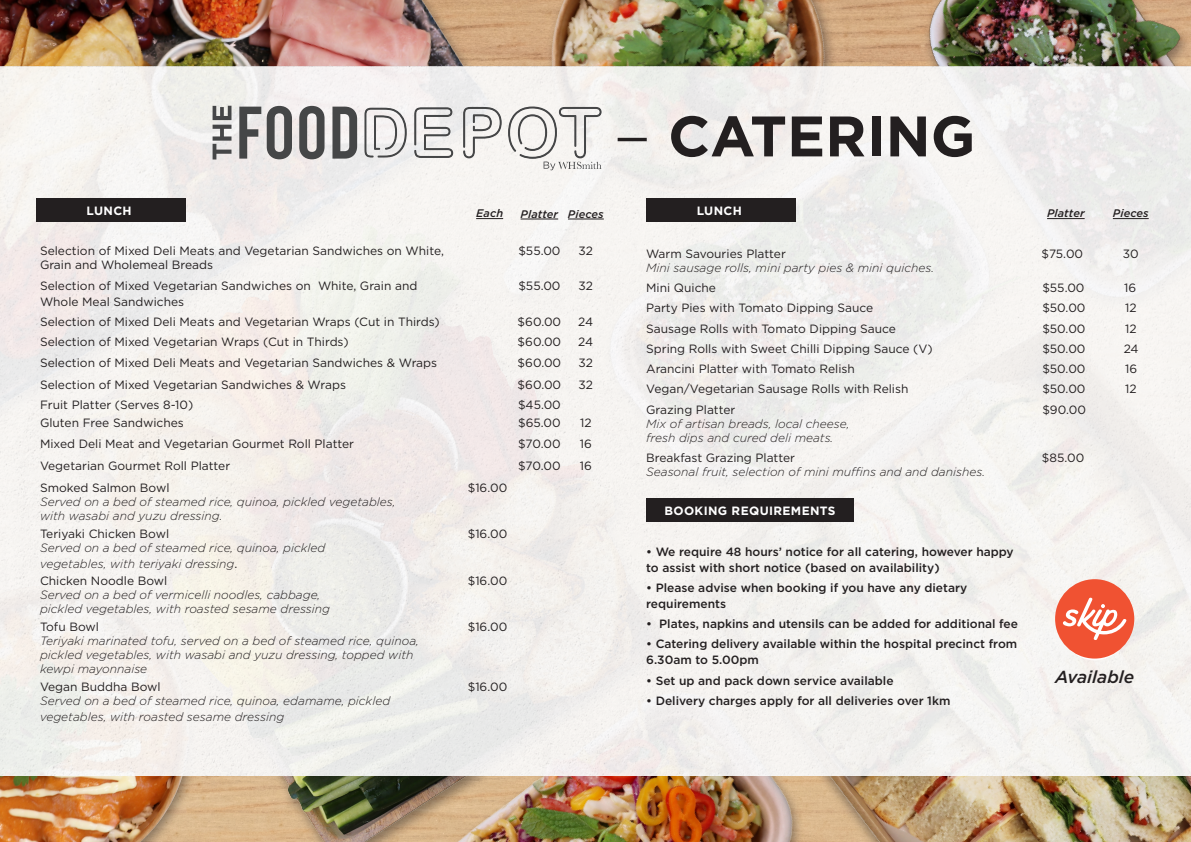
<style>
.page{position:relative;width:1191px;height:842px;background:#fff}
.page>*{position:absolute;margin:0;border:0;box-sizing:border-box;transform-origin:0 0}
.t1{font:700 57px "Gotham";color:#231f20}
.t2{font:italic 500 17.4px "Gotham";color:#231f20}
.t3{font:12px/14px "Gotham";color:#231f20}
.t4{font:italic 300 12px/14px "Gotham";color:#231f20}
.t5{font:500 12px/16px "Gotham";color:#231f20}
.t6{font:700 12px "Gotham";letter-spacing:.03em;color:#fff}
.t7{font:italic 500 11px "Gotham";letter-spacing:.01em;color:#231f20}
.s1{font-weight:400;font-style:normal}
</style>
<div class="page">
<img style="left:204px;top:775px;width:179px;height:67px">
<img style="left:383px;top:775px;width:277px;height:67px">
<img style="left:0;top:775px;width:204px;height:67px">
<img style="left:525px;top:0;width:354px;height:67px">
<img style="left:660px;top:775px;width:531px;height:67px">
<img style="left:902px;top:0;width:289px;height:67px">
<img style="left:0;top:0;width:525px;height:67px">
<div style="left:0;top:67px;width:1191px;height:708px;background:#f4f1ee"></div>
<div style="left:646px;top:498px;width:208px;height:24px;background:#231f20"></div>
<svg style="left:1055px;top:579px;width:79px;height:79px"></svg>
<div style="left:36px;top:198px;width:150px;height:24px;background:#231f20"></div>
<div style="left:646px;top:198px;width:149px;height:24px;background:#231f20"></div>
<hr style="left:1047px;top:218px;width:37px;height:1px;background:#231f20">
<hr style="left:1112px;top:218px;width:36px;height:1px;background:#231f20">
<svg style="left:476px;top:218px;width:27px;height:1px"></svg>
<hr style="left:520px;top:219px;width:38px;height:1px;background:#231f20">
<hr style="left:568px;top:219px;width:36px;height:1px;background:#231f20">
<svg style="left:239px;top:107px;width:22px;height:52px"></svg>
<svg style="left:267px;top:106px;width:25px;height:53px"></svg>
<svg style="left:299px;top:106px;width:25px;height:53px"></svg>
<svg style="left:332px;top:107px;width:25px;height:52px"></svg>
<svg style="left:213px;top:106px;width:18px;height:53px"></svg>
<svg style="left:364px;top:108px;width:43px;height:50px"></svg>
<svg style="left:414px;top:107px;width:39px;height:51px"></svg>
<svg style="left:463px;top:107px;width:39px;height:51px"></svg>
<svg style="left:508px;top:106px;width:93px;height:64px"></svg>
<hr style="left:617px;top:138px;width:30px;height:3px;background:#231f20">
<p class="t1" style="left:668px;top:98px;width:309px">CATERING</p>
<p class="t6" style="left:87px;top:203px;width:47px">LUNCH</p>
<p class="t7" style="left:476px;top:206px;width:28px">Each</p>
<p class="t7" style="left:520px;top:207px;width:39px">Platter</p>
<p class="t7" style="left:568px;top:207px;width:37px">Pieces</p>
<p class="t6" style="left:697px;top:203px;width:47px">LUNCH</p>
<p class="t7" style="left:1047px;top:206px;width:39px">Platter</p>
<p class="t7" style="left:1112px;top:206px;width:37px">Pieces</p>
<p class="t3" style="left:40px;top:243px;width:405px">Selection of Mixed Deli Meats and Vegetarian Sandwiches on White,<br>Grain and Wholemeal Breads</p>
<p class="t3" style="left:518px;top:243px;width:44px">$55.00</p>
<p class="t3" style="left:578px;top:243px;width:16px">32</p>
<p class="t3" style="left:40px;top:278px;width:379px;line-height:16px">Selection of Mixed Vegetarian Sandwiches on White, Grain and<br>Whole Meal Sandwiches</p>
<p class="t3" style="left:518px;top:279px;width:44px">$55.00</p>
<p class="t3" style="left:578px;top:279px;width:16px">32</p>
<p class="t3" style="left:40px;top:314px;width:401px">Selection of Mixed Deli Meats and Vegetarian Wraps (Cut in Thirds)</p>
<p class="t3" style="left:517px;top:314px;width:45px">$60.00</p>
<p class="t3" style="left:578px;top:314px;width:16px">24</p>
<p class="t3" style="left:40px;top:335px;width:310px">Selection of Mixed Vegetarian Wraps (Cut in Thirds)</p>
<p class="t3" style="left:517px;top:335px;width:45px">$60.00</p>
<p class="t3" style="left:578px;top:335px;width:16px">24</p>
<p class="t3" style="left:40px;top:356px;width:399px">Selection of Mixed Deli Meats and Vegetarian Sandwiches &amp; Wraps</p>
<p class="t3" style="left:517px;top:356px;width:45px">$60.00</p>
<p class="t3" style="left:578px;top:356px;width:16px">32</p>
<p class="t3" style="left:40px;top:377px;width:307px">Selection of Mixed Vegetarian Sandwiches &amp; Wraps</p>
<p class="t3" style="left:517px;top:377px;width:45px">$60.00</p>
<p class="t3" style="left:578px;top:377px;width:16px">32</p>
<p class="t3" style="left:40px;top:397px;width:155px">Fruit Platter (Serves 8-10)</p>
<p class="t3" style="left:518px;top:397px;width:44px">$45.00</p>
<p class="t3" style="left:40px;top:415px;width:145px">Gluten Free Sandwiches</p>
<p class="t3" style="left:518px;top:415px;width:44px">$65.00</p>
<p class="t3" style="left:580px;top:415px;width:13px">12</p>
<p class="t3" style="left:40px;top:437px;width:316px">Mixed Deli Meat and Vegetarian Gourmet Roll Platter</p>
<p class="t3" style="left:518px;top:437px;width:44px">$70.00</p>
<p class="t3" style="left:580px;top:437px;width:14px">16</p>
<p class="t3" style="left:40px;top:458px;width:192px">Vegetarian Gourmet Roll Platter</p>
<p class="t3" style="left:518px;top:458px;width:44px">$70.00</p>
<p class="t3" style="left:580px;top:458px;width:14px">16</p>
<p class="t4" style="left:40px;top:481px;width:357px"><span class="s1">Smoked Salmon Bowl<br></span>Served on a bed of steamed rice, quinoa, pickled vegetables, with wasabi and yuzu dressing.</p>
<p class="t3" style="left:468px;top:481px;width:41px">$16.00</p>
<p class="t4" style="left:40px;top:526px;width:287px"><span class="s1">Teriyaki Chicken Bowl<br></span>Served on a bed of steamed rice, quinoa, pickled</p>
<p class="t4" style="left:40px;top:556px;width:199px">vegetables, with teriyaki dressing<span class="s1">.</span></p>
<p class="t3" style="left:646px;top:246px;width:141px">Warm Savouries Platter</p>
<p class="t3" style="left:1041px;top:246px;width:43px">$75.00</p>
<p class="t3" style="left:1122px;top:246px;width:17px">30</p>
<p class="t4" style="left:646px;top:260px;width:289px">Mini sausage rolls, mini party pies &amp; mini quiches.</p>
<p class="t3" style="left:646px;top:281px;width:71px">Mini Quiche</p>
<p class="t3" style="left:1042px;top:281px;width:44px">$55.00</p>
<p class="t3" style="left:1124px;top:281px;width:14px">16</p>
<p class="t3" style="left:646px;top:301px;width:229px">Party Pies with Tomato Dipping Sauce</p>
<p class="t3" style="left:1042px;top:301px;width:45px">$50.00</p>
<p class="t3" style="left:1125px;top:301px;width:13px">12</p>
<p class="t3" style="left:646px;top:321px;width:251px">Sausage Rolls with Tomato Dipping Sauce</p>
<p class="t3" style="left:1042px;top:321px;width:45px">$50.00</p>
<p class="t3" style="left:1125px;top:321px;width:13px">12</p>
<p class="t3" style="left:646px;top:341px;width:288px">Spring Rolls with Sweet Chilli Dipping Sauce (V)</p>
<p class="t3" style="left:1042px;top:341px;width:45px">$50.00</p>
<p class="t3" style="left:1123px;top:341px;width:16px">24</p>
<p class="t3" style="left:646px;top:362px;width:210px">Arancini Platter with Tomato Relish</p>
<p class="t3" style="left:1042px;top:362px;width:45px">$50.00</p>
<p class="t3" style="left:1125px;top:362px;width:14px">16</p>
<p class="t3" style="left:646px;top:382px;width:264px">Vegan/Vegetarian Sausage Rolls with Relish</p>
<p class="t3" style="left:1042px;top:382px;width:45px">$50.00</p>
<p class="t3" style="left:1125px;top:382px;width:13px">12</p>
<p class="t3" style="left:646px;top:402px;width:91px">Grazing Platter</p>
<p class="t3" style="left:1042px;top:402px;width:45px">$90.00</p>
<p class="t4" style="left:646px;top:416px;width:205px">Mix of artisan breads, local cheese, fresh dips and cured deli meats.</p>
<p class="t3" style="left:646px;top:450px;width:150px">Breakfast Grazing Platter</p>
<p class="t3" style="left:1041px;top:450px;width:44px">$85.00</p>
<p class="t4" style="left:646px;top:464px;width:340px">Seasonal fruit, selection of mini muffins and and danishes.</p>
<p class="t6" style="left:664px;top:503px;width:173px">BOOKING REQUIREMENTS</p>
<p class="t3" style="left:468px;top:526px;width:41px">$16.00</p>
<p class="t5" style="left:646px;top:543px;width:369px">• We require 48 hours’ notice for all catering, however happy to assist with short notice (based on availability)</p>
<p class="t5" style="left:646px;top:579px;width:323px">• Please advise when booking if you have any dietary requirements</p>
<p class="t5" style="left:646px;top:616px;width:373px">• Plates, napkins and utensils can be added for additional fee</p>
<p class="t5" style="left:646px;top:636px;width:372px">• Catering delivery available within the hospital precinct from<br>6.30am to 5.00pm</p>
<p class="t5" style="left:646px;top:672px;width:249px">• Set up and pack down service available</p>
<p class="t5" style="left:646px;top:692px;width:306px">• Delivery charges apply for all deliveries over 1km</p>
<p class="t4" style="left:40px;top:574px;width:291px"><span class="s1">Chicken Noodle Bowl<br></span>Served on a bed of vermicelli noodles, cabbage, pickled vegetables, with roasted sesame dressing</p>
<p class="t3" style="left:468px;top:574px;width:41px">$16.00</p>
<p class="t4" style="left:40px;top:619px;width:380px"><span class="s1">Tofu Bowl<br></span>Teriyaki marinated tofu, served on a bed of steamed rice, quinoa, pickled vegetables, with wasabi and yuzu dressing, topped with kewpi mayonnaise</p>
<p class="t3" style="left:468px;top:619px;width:41px">$16.00</p>
<p class="t4" style="left:40px;top:679px;width:352px"><span class="s1">Vegan Buddha Bowl<br></span>Served on a bed of steamed rice, quinoa, edamame, pickled</p>
<p class="t4" style="left:40px;top:709px;width:246px">vegetables, with roasted sesame dressing</p>
<p class="t2" style="left:1055px;top:665px;width:81px">Available</p>
<p class="t3" style="left:468px;top:679px;width:41px">$16.00</p>
</div>
